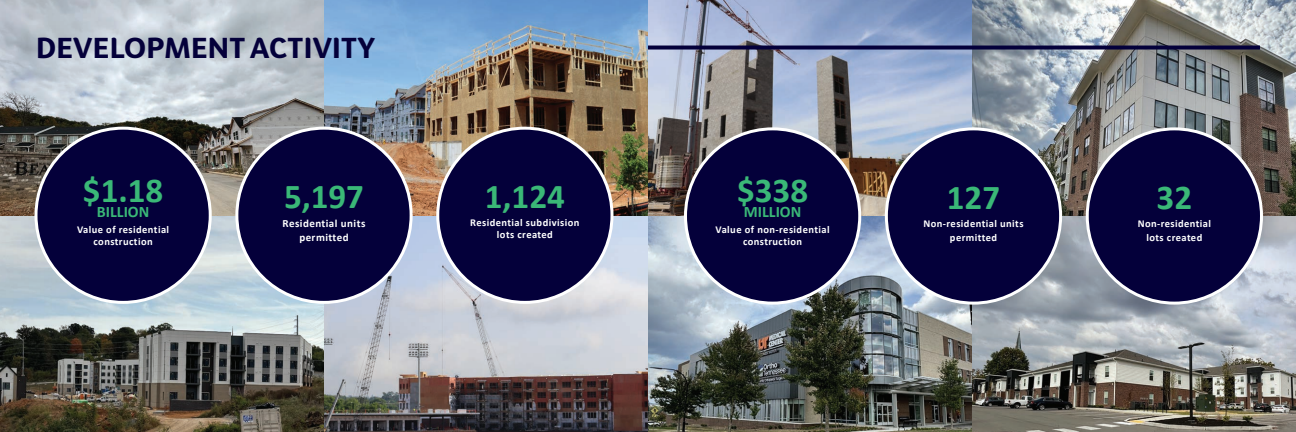
<style>
.page{position:relative;width:1296px;height:432px;background:#fff}
.page>*{position:absolute;margin:0;border:0;box-sizing:border-box;transform-origin:0 0}
.t1{font:700 35px "Calibri";color:#3ab877}
.t2{font:700 28px "Bw Surco";letter-spacing:.01em;color:#04003a}
.t3{font:700 16px "Calibri";color:#3ab877}
.t4{font:700 11px/14px "Calibri";letter-spacing:.04em;color:#fff;text-align:center}
.t5{font:700 10.5px/12px "Calibri";letter-spacing:.04em;color:#fff;text-align:center}
</style>
<div class="page">
<img style="left:0;top:215px;width:1296px;height:217px">
<img style="left:324px;top:0;width:972px;height:217px">
<div style="left:886px;top:129px;width:175px;height:174px;background:#04003a;border-radius:50%"></div>
<div style="left:1087px;top:129px;width:174px;height:174px;background:#04003a;border-radius:50%"></div>
<div style="left:685px;top:129px;width:175px;height:174px;background:#04003a;border-radius:50%"></div>
<svg style="left:392px;top:46px;width:868px;height:4px;background:#3a3e68"></svg>
<img style="left:0;top:0;width:324px;height:215px">
<div style="left:237px;top:128px;width:174px;height:174px;background:#04003a;border-radius:50%"></div>
<div style="left:438px;top:128px;width:174px;height:174px;background:#04003a;border-radius:50%"></div>
<div style="left:36px;top:128px;width:174px;height:174px;background:#04003a;border-radius:50%"></div>
<h2 class="t2" style="left:36px;top:28px;width:341px">DEVELOPMENT ACTIVITY</h2>
<h1 class="t1" style="left:83px;top:165px;width:82px">$1.18</h1>
<h3 class="t3" style="left:97px;top:200px;width:54px">BILLION</h3>
<p class="t5" style="left:77px;top:223px;width:94px">Value of residential construction</p>
<h1 class="t1" style="left:284px;top:172px;width:82px">5,197</h1>
<p class="t4" style="left:283px;top:216px;width:84px">Residential units permitted</p>
<h1 class="t1" style="left:485px;top:172px;width:82px">1,124</h1>
<p class="t5" style="left:470px;top:217px;width:111px">Residential subdivision lots created</p>
<h1 class="t1" style="left:737px;top:166px;width:72px">$338</h1>
<h3 class="t3" style="left:744px;top:201px;width:59px">MILLION</h3>
<p class="t5" style="left:716px;top:224px;width:115px">Value of non-residential construction</p>
<h1 class="t1" style="left:947px;top:172px;width:55px">127</h1>
<p class="t5" style="left:924px;top:216px;width:102px;line-height:14px">Non-residential units permitted</p>
<h1 class="t1" style="left:1157px;top:172px;width:37px">32</h1>
<p class="t5" style="left:1138px;top:216px;width:75px;line-height:14px">Non-residential lots created</p>
</div>
